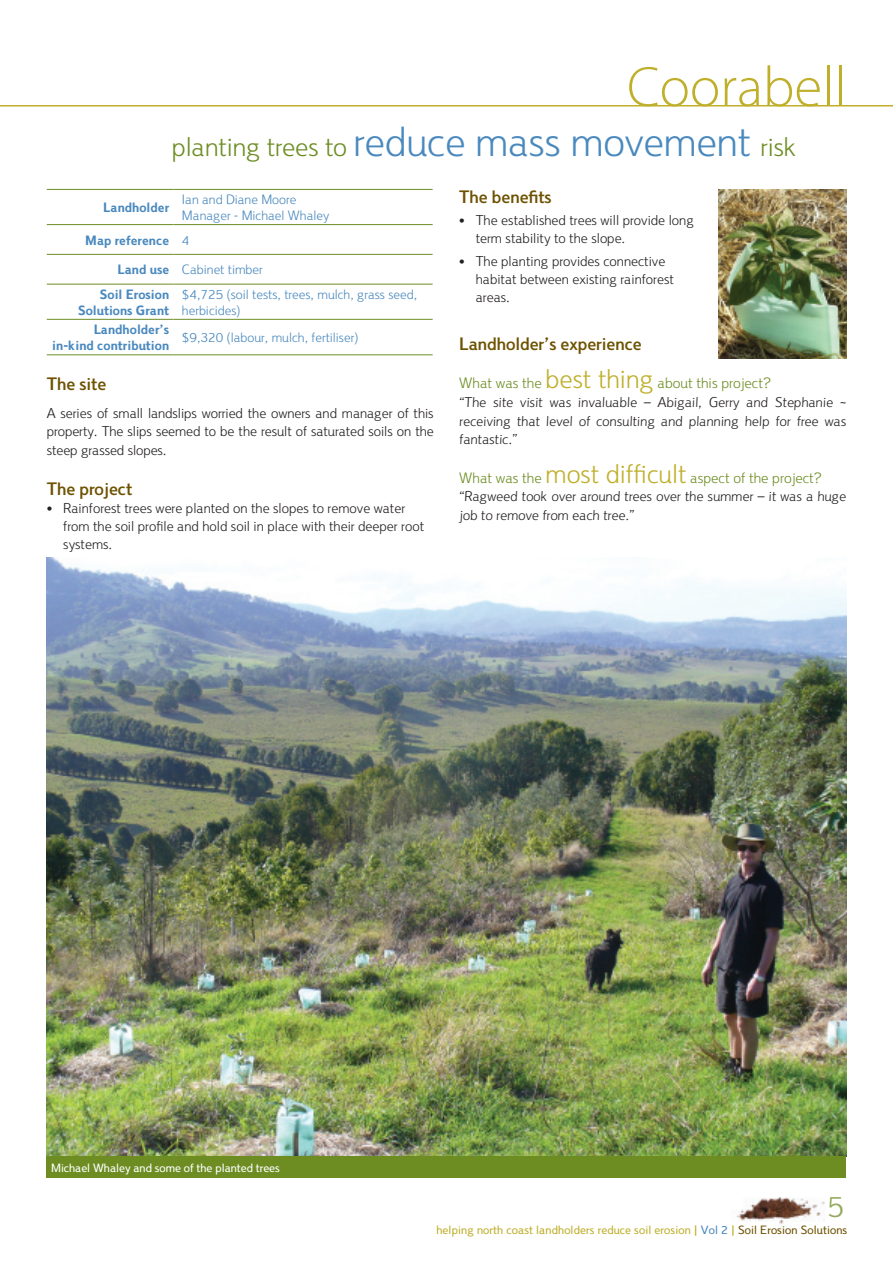
<style>
.page{position:relative;width:893px;height:1263px;background:#fff}
.page>*{position:absolute;margin:0;border:0;box-sizing:border-box;transform-origin:0 0}
.t1{font:300 57px "Myriad Pro";color:#bfaf2b}
.t2{font:30px "Memorandum SGTT Light";color:#93aa5b}
.Bullet{font:27px "Memorandum SGTT Light";letter-spacing:-.005em;color:#6d8d23}
.Bullet-2{font:700 18px "Memorandum SGTT Semi";letter-spacing:-.005em;color:#6e5200}
.Paragraph_heading{font:700 18px "Memorandum SGTT Semi";letter-spacing:-.005em;color:#6e5200}
.t3{font:15px "Memorandum SGTT Light";color:#6d8d23}
.Bullet-3{font:14.25px/18.8px "Memorandum SGTT Light";color:#231f20}
.Table{font:13.5px/16.2px "Memorandum SGTT Light";color:#4a89be}
.Table-2{font:13.5px "Memorandum SGTT Bold";color:#4a89be}
.t4{font:12px "Memorandum SGTT Regular";letter-spacing:.01em;color:#bfaf2b}
.t5{font:12px "Memorandum SGTT Regular";color:#fff}
.s1{font-size:42px;color:#4a89be}
.s2{font-size:27px;color:#bfaf2b}
.s3{color:#4a89be}
.s4{color:#6e5200}
</style>
<div class="page">
<hr style="left:0;top:105px;width:893px;height:1px;background:#bfaf2b">
<img style="left:736px;top:1197px;width:89px;height:27px">
<hr style="left:47px;top:189px;width:126px;height:1px;background:#6d8d23">
<hr style="left:173px;top:189px;width:260px;height:1px;background:#6d8d23">
<hr style="left:47px;top:224px;width:126px;height:1px;background:#6d8d23">
<hr style="left:173px;top:224px;width:260px;height:1px;background:#6d8d23">
<hr style="left:47px;top:254px;width:126px;height:1px;background:#6d8d23">
<hr style="left:173px;top:254px;width:260px;height:1px;background:#6d8d23">
<hr style="left:47px;top:284px;width:126px;height:1px;background:#6d8d23">
<hr style="left:173px;top:284px;width:260px;height:1px;background:#6d8d23">
<hr style="left:47px;top:319px;width:126px;height:1px;background:#6d8d23">
<hr style="left:173px;top:319px;width:260px;height:1px;background:#6d8d23">
<hr style="left:47px;top:354px;width:126px;height:1px;background:#6d8d23">
<hr style="left:173px;top:354px;width:260px;height:1px;background:#6d8d23">
<img style="left:47px;top:557px;width:799px;height:600px">
<div style="left:47px;top:1157px;width:799px;height:21px;background:#6d8d23"></div>
<img style="left:719px;top:189px;width:127px;height:170px">
<p class="t1" style="left:627px;top:56px;width:221px">Coorabell</p>
<p class="Bullet" style="left:172px;top:131px;width:626px">planting trees to <span class="s1">reduce mass movement</span> risk</p>
<p class="Table-2" style="left:103px;top:199px;width:67px">Landholder</p>
<p class="Table" style="left:182px;top:191px;width:149px">Ian and Diane Moore<br>Manager - Michael Whaley</p>
<p class="Table-2" style="left:85px;top:232px;width:85px">Map reference</p>
<p class="Table" style="left:182px;top:232px;width:9px">4</p>
<p class="Table-2" style="left:118px;top:262px;width:53px">Land use</p>
<p class="Table" style="left:182px;top:262px;width:82px">Cabinet timber</p>
<p class="Table-2" style="left:100px;top:286px;width:71px">Soil Erosion</p>
<p class="Table-2" style="left:78px;top:302px;width:93px">Solutions Grant</p>
<p class="Table" style="left:182px;top:286px;width:237px">$4,725 (soil tests, trees, mulch, grass seed, herbicides)</p>
<p class="Table-2" style="left:94px;top:321px;width:77px">Landholder’s</p>
<p class="Table-2" style="left:52px;top:338px;width:118px">in-kind contribution</p>
<p class="Table" style="left:182px;top:330px;width:178px">$9,320 (labour, mulch, fertiliser)</p>
<p class="Paragraph_heading" style="left:47px;top:373px;width:61px">The site</p>
<p class="Bullet-3" style="left:47px;top:403px;width:389px;text-align:justify">A series of small landslips worried the owners and manager of this property. The slips seemed to be the result of saturated soils on the steep grassed slopes.</p>
<p class="Bullet-2" style="left:47px;top:478px;width:87px">The project</p>
<p class="Bullet-3" style="left:63px;top:499px;width:362px;line-height:18px;text-indent:-16px">• Rainforest trees were planted on the slopes to remove water from the soil profile and hold soil in place with their deeper root systems.</p>
<p class="Bullet-2" style="left:459px;top:186px;width:94px">The benefits</p>
<p class="Bullet-3" style="left:476px;top:211px;width:220px;line-height:18px;text-indent:-16px">• The established trees will provide long term stability to the slope.</p>
<p class="Bullet-3" style="left:476px;top:252px;width:200px;line-height:18px;text-indent:-16px">• The planting provides connective habitat between existing rainforest areas.</p>
<p class="Bullet-2" style="left:459px;top:333px;width:184px">Landholder’s experience</p>
<p class="t3" style="left:459px;top:374px;width:313px">What was the <span class="s2">best thing</span> about this project?</p>
<p class="Bullet-3" style="left:459px;top:393px;width:389px;text-align:justify">“The site visit was invaluable – Abigail, Gerry and Stephanie ~ receiving that level of consulting and planning help for free was fantastic.”</p>
<p class="t3" style="left:459px;top:469px;width:364px">What was the <span class="s2">most difficult</span> aspect of the project?</p>
<p class="Bullet-3" style="left:459px;top:487px;width:389px">“Ragweed took over around trees over the summer – it was a huge job to remove from each tree.”</p>
<p class="t5" style="left:51px;top:1161px;width:230px">Michael Whaley and some of the planted trees</p>
<h2 class="t2" style="left:827px;top:1189px;width:18px">5</h2>
<p class="t4" style="left:436px;top:1222px;width:412px">helping north coast landholders reduce soil erosion | <span class="s3">Vol 2</span> | <span class="s4">Soil Erosion Solutions</span></p>
</div>
